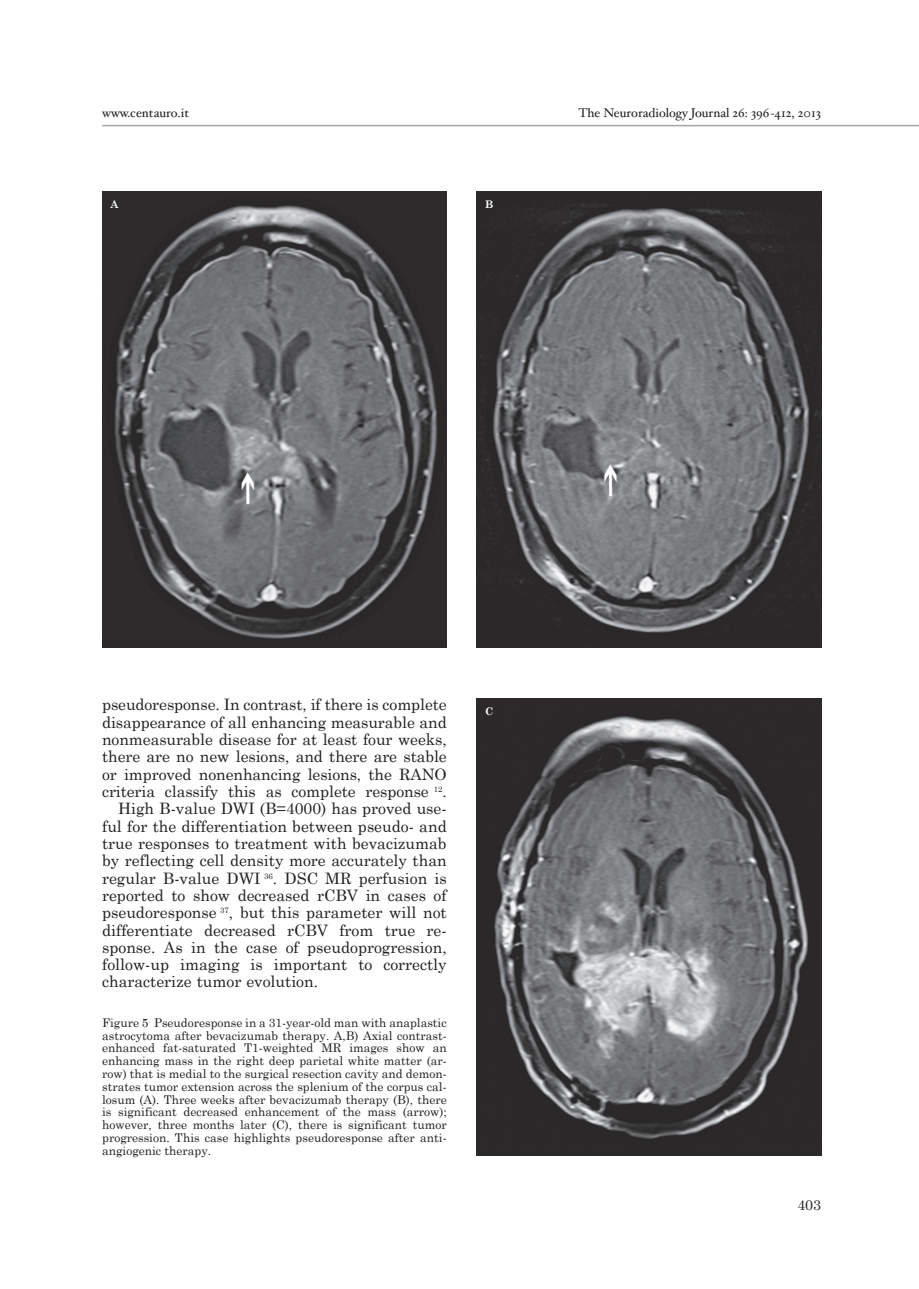
<style>
.page{position:relative;width:919px;height:1289px;background:#fff}
.page>*{position:absolute;margin:0;border:0;box-sizing:border-box;transform-origin:0 0}
.t1{font:15.75px "Century Schoolbook";color:#231f20}
.t2{font:14.25px "Century Schoolbook";color:#231f20}
.t3{font:12.75px "Hoefler Text";color:#231f20}
.t4{font:12px/12.8px "Century Schoolbook";color:#231f20;text-align:justify}
.t5{font:700 10.5px "Century Schoolbook";color:#fff}
</style>
<div class="page">
<hr style="left:102px;top:125px;width:816px;height:1px;background:#a4a5a9">
<img style="left:476px;top:192px;width:345px;height:456px">
<img style="left:102px;top:192px;width:344px;height:456px">
<img style="left:476px;top:698px;width:345px;height:457px">
<svg style="left:242px;top:473px;width:12px;height:31px"></svg>
<svg style="left:604px;top:464px;width:12px;height:31px"></svg>
<p class="t3" style="left:102px;top:105px;width:88px">www.centauro.it</p>
<p class="t3" style="left:578px;top:105px;width:244px">The Neuroradiology Journal 26: 396-412, 2013</p>
<p class="t5" style="left:111px;top:198px;width:9px">A</p>
<p class="t5" style="left:485px;top:198px;width:10px">B</p>
<p class="t1" style="left:102px;top:695px;width:346px">pseudoresponse. In contrast, if there is complete</p>
<p class="t1" style="left:102px;top:712px;width:346px">disappearance of all enhancing measurable and</p>
<p class="t1" style="left:102px;top:729px;width:346px">nonmeasurable disease for at least four weeks,</p>
<p class="t1" style="left:102px;top:747px;width:346px">there are no new lesions, and there are stable</p>
<p class="t1" style="left:102px;top:764px;width:346px">or improved nonenhancing lesions, the RANO</p>
<p class="t1" style="left:102px;top:781px;width:346px">criteria classify this as complete response <sup>12</sup>.</p>
<p class="t1" style="left:118px;top:798px;width:330px">High B-value DWI (B=4000) has proved use-</p>
<p class="t1" style="left:102px;top:816px;width:346px">ful for the differentiation between pseudo- and</p>
<p class="t1" style="left:102px;top:833px;width:346px">true responses to treatment with bevacizumab</p>
<p class="t1" style="left:102px;top:850px;width:346px">by reflecting cell density more accurately than</p>
<p class="t1" style="left:102px;top:868px;width:346px">regular B-value DWI <sup>36</sup>. DSC MR perfusion is</p>
<p class="t1" style="left:102px;top:885px;width:346px">reported to show decreased rCBV in cases of</p>
<p class="t1" style="left:102px;top:902px;width:346px">pseudoresponse <sup>37</sup>, but this parameter will not</p>
<p class="t1" style="left:102px;top:920px;width:346px">differentiate decreased rCBV from true re-</p>
<p class="t1" style="left:102px;top:937px;width:346px">sponse. As in the case of pseudoprogression,</p>
<p class="t1" style="left:102px;top:954px;width:346px">follow-up imaging is important to correctly</p>
<p class="t1" style="left:102px;top:971px;width:217px">characterize tumor evolution.</p>
<p class="t4" style="left:102px;top:1015px;width:346px">Figure 5 Pseudoresponse in a 31-year-old man with anaplastic astrocytoma after bevacizumab therapy. A,B) Axial contrast&shy;enhanced fat-saturated T1-weighted MR images show an enhancing mass in the right deep parietal white matter (ar&shy;row) that is medial to the surgical resection cavity and demon&shy;strates tumor extension across the splenium of the corpus cal&shy;losum (A). Three weeks after bevacizumab therapy (B), there is significant decreased enhancement of the mass (arrow); however, three months later (C), there is significant tumor progression. This case highlights pseudoresponse after anti&shy;angiogenic therapy.</p>
<p class="t5" style="left:485px;top:705px;width:10px">C</p>
<p class="t2" style="left:797px;top:1196px;width:25px">403</p>
</div>
